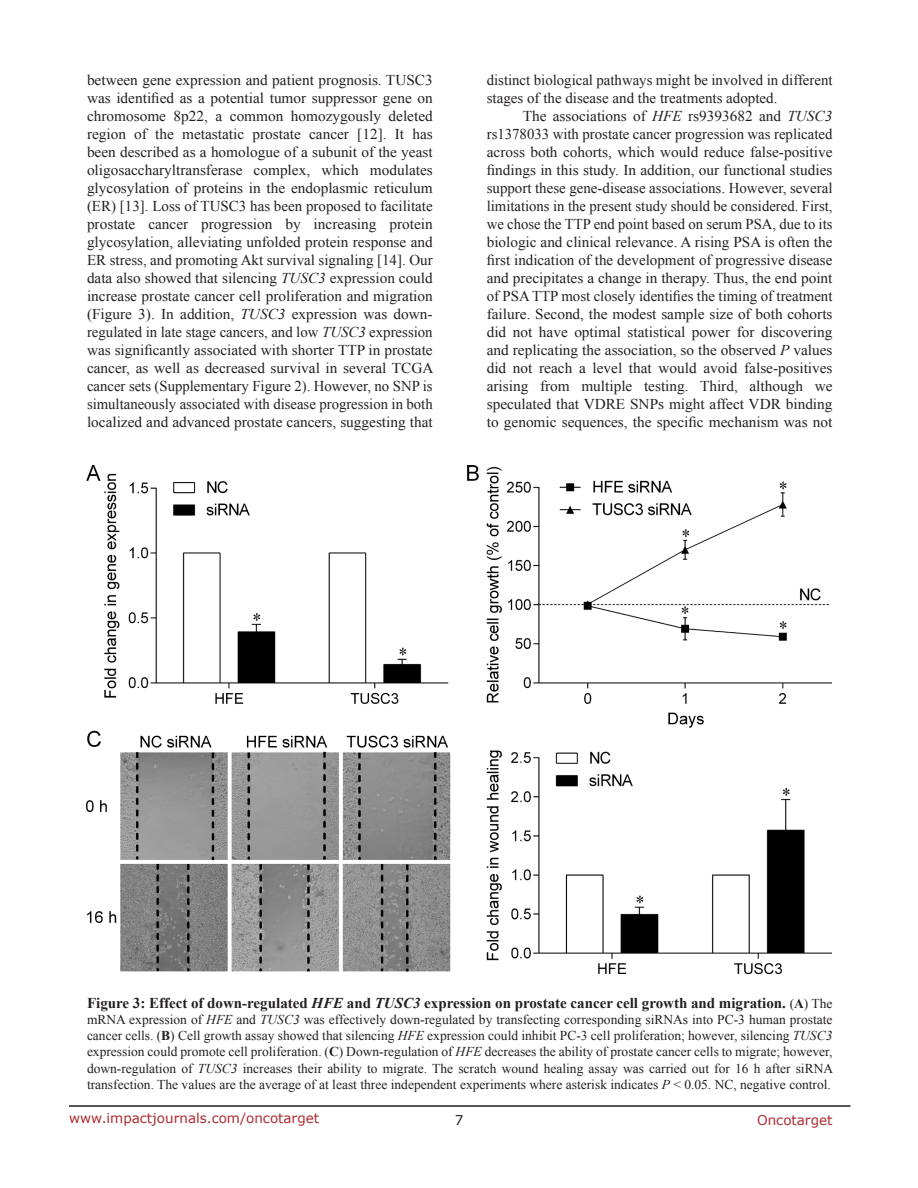
<style>
.page{position:relative;width:918px;height:1188px;background:#fff}
.page>*{position:absolute;margin:0;border:0;box-sizing:border-box;transform-origin:0 0}
.t1{font:15px/18px "Times New Roman";color:#241f1f;text-align:justify}
.t2{font:700 15px "Times New Roman";color:#241f1f}
.t3{font:13.5px/16.2px "Times New Roman";color:#241f1f;text-align:justify}
.t4{font:13.5px "Verdana";color:#ac2b31}
.t5{font:13.5px "Verdana";color:#241f1f}
.s1{font-style:italic}
.s2{font-weight:400;font-size:13.5px}
.s3{font-size:13.5px}
.s4{font-weight:700}
</style>
<div class="page">
<hr style="left:69px;top:1105px;width:781px;height:2px;background:#241f1f">
<img style="left:86px;top:465px;width:746px;height:508px">
<p class="t1" style="left:87px;top:71px;width:348px">between gene expression and patient prognosis. TUSC3 was identified as a potential tumor suppressor gene on chromosome 8p22, a common homozygously deleted region of the metastatic prostate cancer [12]. It has been described as a homologue of a subunit of the yeast oligosaccharyltransferase complex, which modulates glycosylation of proteins in the endoplasmic reticulum (ER) [13]. Loss of TUSC3 has been proposed to facilitate prostate cancer progression by increasing protein glycosylation, alleviating unfolded protein response and ER stress, and promoting Akt survival signaling [14]. Our data also showed that silencing <span class="s1">TUSC3</span> expression could increase prostate cancer cell proliferation and migration (Figure 3). In addition, <span class="s1">TUSC3</span> expression was down&shy;regulated in late stage cancers, and low <span class="s1">TUSC3</span> expression was significantly associated with shorter TTP in prostate cancer, as well as decreased survival in several TCGA cancer sets (Supplementary Figure 2). However, no SNP is simultaneously associated with disease progression in both localized and advanced prostate cancers, suggesting that</p>
<p class="t1" style="left:487px;top:71px;width:347px">distinct biological pathways might be involved in different stages of the disease and the treatments adopted.</p>
<p class="t1" style="left:487px;top:107px;width:347px;text-indent:36px">The associations of <span class="s1">HFE</span> rs9393682 and <span class="s1">TUSC3 </span>rs1378033 with prostate cancer progression was replicated across both cohorts, which would reduce false-positive findings in this study. In addition, our functional studies support these gene-disease associations. However, several limitations in the present study should be considered. First, we chose the TTP end point based on serum PSA, due to its biologic and clinical relevance. A rising PSA is often the first indication of the development of progressive disease and precipitates a change in therapy. Thus, the end point of PSA TTP most closely identifies the timing of treatment failure. Second, the modest sample size of both cohorts did not have optimal statistical power for discovering and replicating the association, so the observed <span class="s1">P</span> values did not reach a level that would avoid false-positives arising from multiple testing. Third, although we speculated that VDRE SNPs might affect VDR binding to genomic sequences, the specific mechanism was not</p>
<p class="t2" style="left:87px;top:992px;width:747px">Figure 3: Effect of down-regulated <span class="s1">HFE</span> and <span class="s1">TUSC3</span> expression on prostate cancer cell growth and migration. <span class="s2">(</span><span class="s3">A</span><span class="s2">) The</span></p>
<p class="t3" style="left:87px;top:1011px;width:748px">mRNA expression of <span class="s1">HFE</span> and <span class="s1">TUSC3</span> was effectively down-regulated by transfecting corresponding siRNAs into PC-3 human prostate cancer cells. (<span class="s4">B</span>) Cell growth assay showed that silencing <span class="s1">HFE</span> expression could inhibit PC-3 cell proliferation; however, silencing <span class="s1">TUSC3 </span>expression could promote cell proliferation. (<span class="s4">C</span>) Down-regulation of <span class="s1">HFE</span> decreases the ability of prostate cancer cells to migrate; however, down-regulation of <span class="s1">TUSC3</span> increases their ability to migrate. The scratch wound healing assay was carried out for 16 h after siRNA transfection. The values are the average of at least three independent experiments where asterisk indicates <span class="s1">P</span> &lt; 0.05. NC, negative control.</p>
<p class="t4" style="left:69px;top:1109px;width:252px">www.impactjournals.com/oncotarget</p>
<p class="t5" style="left:455px;top:1111px;width:10px">7</p>
<p class="t4" style="left:757px;top:1111px;width:77px">Oncotarget</p>
</div>
